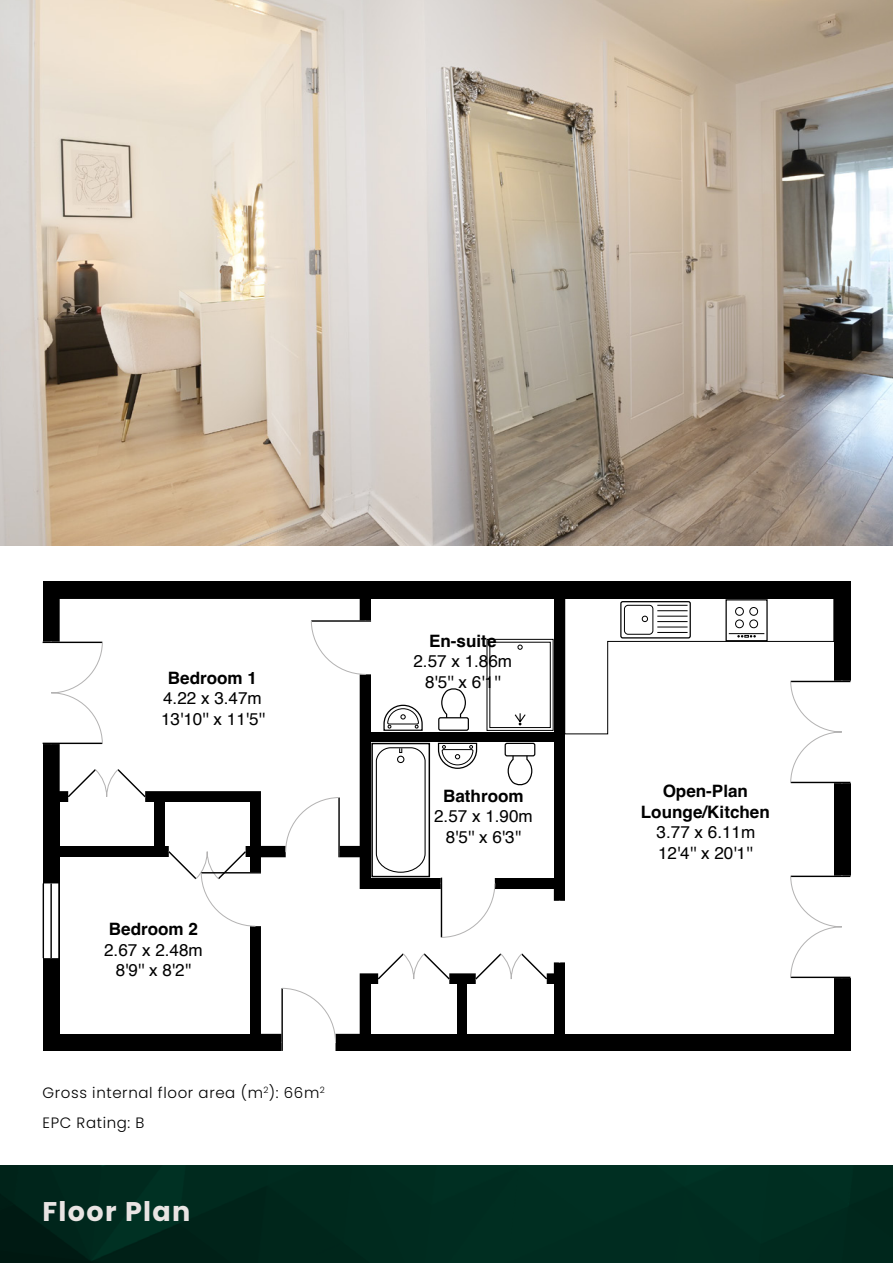
<style>
.page{position:relative;width:893px;height:1263px;background:#fff}
.page>*{position:absolute;margin:0;border:0;box-sizing:border-box;transform-origin:0 0}
.t1{font:700 27px "Poppins";letter-spacing:.05em;color:#e9e4e3}
.t2{font:17.1px/20.5px "Helvetica";color:#000;text-align:center}
.t3{font:700 17.1px/20.5px "Helvetica";color:#000;text-align:center}
.t4{font:300 15px/30px "Poppins";letter-spacing:.04em;color:#000}
</style>
<div class="page">
<img style="left:0;top:1165px;width:893px;height:98px">
<div style="left:43px;top:582px;width:807px;height:469px;background:#000"></div>
<div style="left:60px;top:599px;width:300px;height:247px;background:#fff"></div>
<div style="left:60px;top:857px;width:190px;height:177px;background:#fff"></div>
<svg style="left:261px;top:857px;width:293px;height:177px;fill:#fff"></svg>
<div style="left:371px;top:599px;width:183px;height:132px;background:#fff"></div>
<div style="left:371px;top:742px;width:183px;height:136px;background:#fff"></div>
<div style="left:565px;top:599px;width:268px;height:435px;background:#fff"></div>
<div style="left:165px;top:802px;width:85px;height:44px;background:#fff"></div>
<div style="left:60px;top:802px;width:93px;height:44px;background:#fff"></div>
<div style="left:371px;top:985px;width:85px;height:49px;background:#fff"></div>
<div style="left:468px;top:985px;width:86px;height:49px;background:#fff"></div>
<div style="left:68px;top:796px;width:77px;height:9px;background:#fff"></div>
<svg style="left:66px;top:768px;width:81px;height:31px"></svg>
<div style="left:169px;top:843px;width:77px;height:9px;background:#fff"></div>
<div style="left:286px;top:851px;width:54px;height:9px;background:#fff"></div>
<hr style="left:338px;top:797px;width:2px;height:60px;background:#000">
<svg style="left:285px;top:797px;width:55px;height:55px"></svg>
<div style="left:43px;top:642px;width:9px;height:102px;background:#fff"></div>
<hr style="left:43px;top:743px;width:59px;height:1px;background:#000">
<hr style="left:43px;top:642px;width:59px;height:1px;background:#000">
<svg style="left:50px;top:642px;width:53px;height:102px"></svg>
<div style="left:43px;top:883px;width:17px;height:75px;background:#454545"></div>
<div style="left:44px;top:883px;width:14px;height:75px;background:#fff"></div>
<hr style="left:50px;top:883px;width:2px;height:75px;background:#000">
<div style="left:255px;top:872px;width:9px;height:54px;background:#fff"></div>
<hr style="left:201px;top:872px;width:60px;height:1px;background:#000">
<svg style="left:168px;top:849px;width:88px;height:78px"></svg>
<div style="left:365px;top:620px;width:9px;height:54px;background:#fff"></div>
<hr style="left:311px;top:620px;width:60px;height:2px;background:#000">
<svg style="left:311px;top:620px;width:55px;height:55px"></svg>
<div style="left:486px;top:639px;width:68px;height:92px;border:1px solid #000"></div>
<div style="left:490px;top:642px;width:61px;height:86px;border:1px solid #000"></div>
<svg style="left:518px;top:645px;width:4px;height:4px"></svg>
<svg style="left:514px;top:713px;width:12px;height:12px"></svg>
<svg style="left:441px;top:688px;width:25px;height:29px"></svg>
<div style="left:438px;top:717px;width:31px;height:14px;border:1px solid #000;border-radius:2px"></div>
<svg style="left:383px;top:704px;width:40px;height:27px"></svg>
<div style="left:441px;top:875px;width:54px;height:9px;background:#fff"></div>
<hr style="left:441px;top:878px;width:1px;height:59px;background:#000">
<svg style="left:441px;top:883px;width:54px;height:55px"></svg>
<div style="left:371px;top:743px;width:59px;height:134px;border:1px solid #000"></div>
<svg style="left:375px;top:747px;width:51px;height:126px"></svg>
<svg style="left:437px;top:742px;width:41px;height:27px"></svg>
<svg style="left:507px;top:756px;width:26px;height:29px"></svg>
<div style="left:505px;top:743px;width:30px;height:13px;border:1px solid #000;border-radius:2px"></div>
<div style="left:378px;top:978px;width:71px;height:9px;background:#fff"></div>
<svg style="left:376px;top:952px;width:75px;height:29px"></svg>
<div style="left:476px;top:978px;width:71px;height:9px;background:#fff"></div>
<svg style="left:474px;top:952px;width:75px;height:29px"></svg>
<div style="left:551px;top:901px;width:9px;height:61px;background:#fff"></div>
<div style="left:559px;top:901px;width:9px;height:61px;background:#fff"></div>
<div style="left:841px;top:681px;width:9px;height:102px;background:#fff"></div>
<hr style="left:791px;top:681px;width:59px;height:1px;background:#000">
<hr style="left:791px;top:782px;width:59px;height:1px;background:#000">
<svg style="left:565px;top:599px;width:278px;height:184px"></svg>
<div style="left:841px;top:876px;width:9px;height:102px;background:#fff"></div>
<hr style="left:791px;top:876px;width:59px;height:1px;background:#000">
<hr style="left:791px;top:977px;width:59px;height:1px;background:#000">
<svg style="left:790px;top:876px;width:53px;height:102px"></svg>
<div style="left:281px;top:1042px;width:54px;height:9px;background:#fff"></div>
<hr style="left:281px;top:988px;width:2px;height:63px;background:#000">
<svg style="left:281px;top:987px;width:55px;height:56px"></svg>
<img style="left:0;top:0;width:893px;height:545px">
<p class="t3" style="left:168px;top:669px;width:91px">Bedroom 1</p>
<p class="t2" style="left:161px;top:688px;width:106px;text-align:left">4.22 x 3.47m<br>13'10'' x 11'5''</p>
<p class="t3" style="left:109px;top:921px;width:91px">Bedroom 2</p>
<p class="t2" style="left:104px;top:940px;width:100px">2.67 x 2.48m<br>8'9'' x 8'2''</p>
<p class="t4" style="left:43px;top:1078px;width:284px">Gross internal floor area (m<sup>2</sup>): 66m<sup>2<br></sup>EPC Rating: B</p>
<h1 class="t1" style="left:43px;top:1196px;width:149px">Floor Plan</h1>
<p class="t3" style="left:429px;top:632px;width:69px">En-suite</p>
<p class="t2" style="left:413px;top:651px;width:100px">2.57 x 1.86m<br>8'5'' x 6'1''</p>
<p class="t3" style="left:443px;top:787px;width:82px">Bathroom</p>
<p class="t2" style="left:434px;top:806px;width:100px">2.57 x 1.90m<br>8'5'' x 6'3''</p>
<p class="t3" style="left:641px;top:783px;width:130px">Open-Plan<br>Lounge/Kitchen</p>
<p class="t2" style="left:657px;top:822px;width:100px;text-align:left">3.77 x 6.11m<br>12'4'' x 20'1''</p>
</div>
